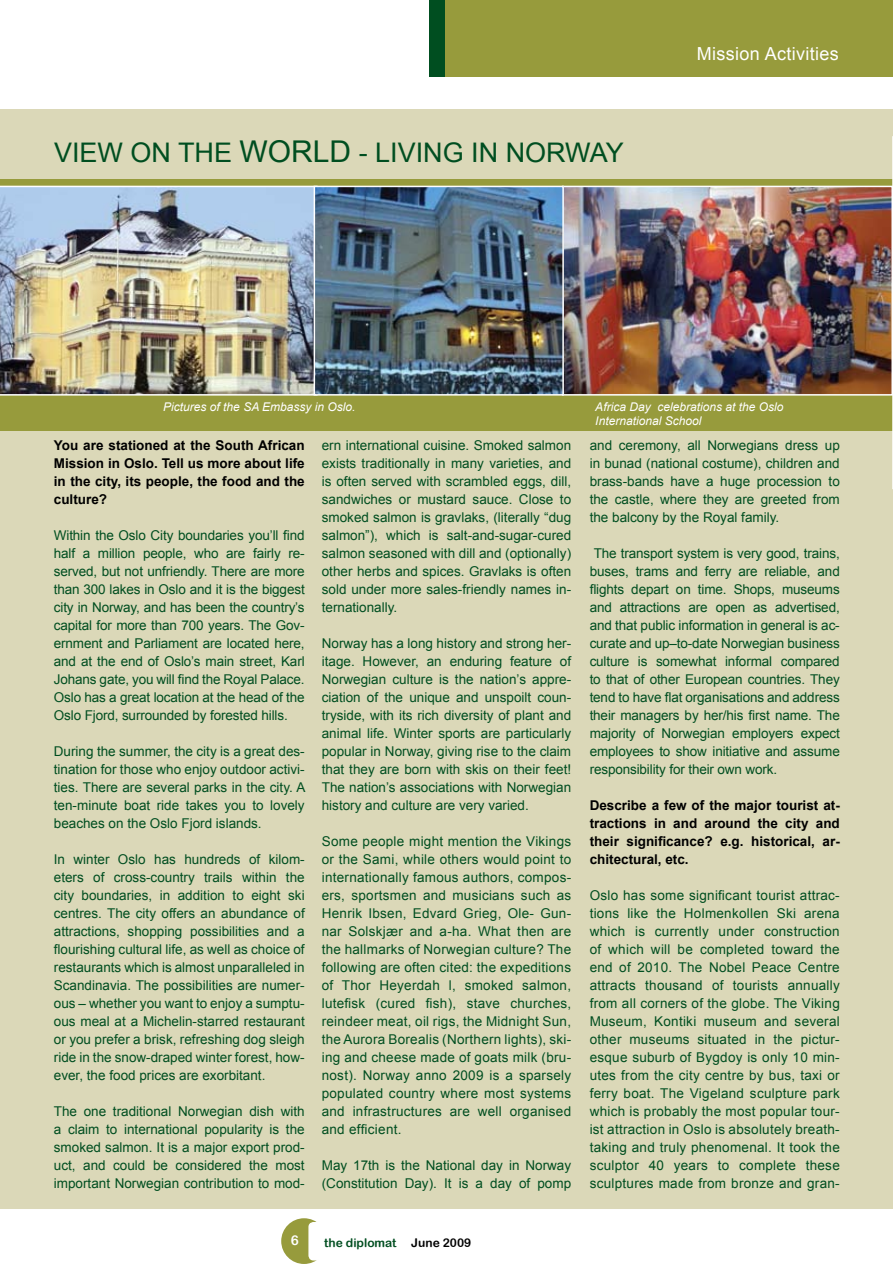
<style>
.page{position:relative;width:893px;height:1276px;background:#fff}
.page>*{position:absolute;margin:0;border:0;box-sizing:border-box;transform-origin:0 0}
.t1{font:27px "Arial";color:#004e20}
.t2{font:700 18px "Arial";color:#fff}
.t3{font:18px "Arial";letter-spacing:.02em;color:#fff}
.t4{font:13.5px/18px "Arial";color:#004e20;text-align:justify}
.t5{font:700 13.5px/18px "Arial";color:#000;text-align:justify}
.t6{font:13.5px "Arial Rounded MT Bold";color:#fff}
.t7{font:italic 12px/14.4px "Arial";color:#fff}
.t8{font:12px "Arial Rounded MT Bold";color:#004e20}
.t9{font:12px "Arial Rounded MT Bold";color:#000}
.s1{font-size:30px}
</style>
<div class="page">
<div style="left:281px;top:1218px;width:46px;height:46px;background:#979b3c;border-radius:50%"></div>
<div style="left:309px;top:1222px;width:304px;height:37px;background:#fff;border-radius:4px"></div>
<div style="left:308px;top:1222px;width:306px;height:38px;border:2px solid #fff;border-radius:4px"></div>
<div style="left:0;top:109px;width:893px;height:1099px;background:#dbd8b8"></div>
<div style="left:0;top:179px;width:893px;height:252px;background:#979b3c"></div>
<div style="left:429px;top:0;width:410px;height:77px;background:#004e20"></div>
<div style="left:445px;top:0;width:448px;height:77px;background:#979b3c"></div>
<img style="left:0;top:186px;width:314px;height:209px">
<img style="left:317px;top:189px;width:573px;height:203px">
<div style="left:562px;top:186px;width:331px;height:209px;border:2px solid #fff"></div>
<div style="left:314px;top:186px;width:250px;height:209px;border:2px solid #fff"></div>
<svg style="left:892px;top:136px;width:1px;height:353px"></svg>
<h2 class="t3" style="left:697px;top:42px;width:144px">Mission Activities</h2>
<h2 class="t2" style="left:645px;top:42px;width:186px">Internat onal Relation</h2>
<h1 class="t1" style="left:54px;top:135px;width:571px">VIEW ON THE <span class="s1">WORLD</span> - LIVING IN NORWAY</h1>
<p class="t7" style="left:163px;top:399px;width:194px">Pictures of the SA Embassy in Oslo.</p>
<p class="t7" style="left:595px;top:399px;width:190px">Africa Day celebrations at the Oslo<br>International School</p>
<p class="t5" style="left:54px;top:437px;width:252px">You are stationed at the South African Mission in Oslo. Tell us more about life in the city, its people, the food and the culture?</p>
<p class="t4" style="left:54px;top:526px;width:252px">Within the Oslo City boundaries you’ll find half a million people, who are fairly re&shy;served, but not unfriendly. There are more than 300 lakes in Oslo and it is the biggest city in Norway, and has been the country’s capital for more than 700 years. The Gov&shy;ernment and Parliament are located here, and at the end of Oslo’s main street, Karl Johans gate, you will find the Royal Palace.<br>Oslo has a great location at the head of the Oslo Fjord, surrounded by forested hills.</p>
<p class="t4" style="left:54px;top:742px;width:253px">During the summer, the city is a great des&shy;tination for those who enjoy outdoor activi&shy;ties. There are several parks in the city. A ten-minute boat ride takes you to lovely beaches on the Oslo Fjord islands.</p>
<p class="t4" style="left:54px;top:850px;width:252px">In winter Oslo has hundreds of kilom&shy;eters of cross-country trails within the city boundaries, in addition to eight ski centres. The city offers an abundance of attractions, shopping possibilities and a flourishing cultural life, as well as choice of restaurants which is almost unparalleled in Scandinavia. The possibilities are numer&shy;ous – whether you want to enjoy a sumptu&shy;ous meal at a Michelin-starred restaurant or you prefer a brisk, refreshing dog sleigh ride in the snow-draped winter forest, how&shy;ever, the food prices are exorbitant.</p>
<p class="t4" style="left:54px;top:1102px;width:252px">The one traditional Norwegian dish with a claim to international popularity is the smoked salmon. It is a major export prod&shy;uct, and could be considered the most important Norwegian contribution to mod-</p>
<p class="t4" style="left:322px;top:436px;width:251px">ern international cuisine. Smoked salmon exists traditionally in many varieties, and is often served with scrambled eggs, dill, sandwiches or mustard sauce. Close to smoked salmon is gravlaks, (literally “dug salmon”), which is salt-and-sugar-cured salmon seasoned with dill and (optionally) other herbs and spices. Gravlaks is often sold under more sales-friendly names in&shy;ternationally.</p>
<p class="t4" style="left:322px;top:634px;width:251px">Norway has a long history and strong her&shy;itage. However, an enduring feature of Norwegian culture is the nation’s appre&shy;ciation of the unique and unspoilt coun&shy;tryside, with its rich diversity of plant and animal life. Winter sports are particularly popular in Norway, giving rise to the claim that they are born with skis on their feet!<br>The nation’s associations with Norwegian history and culture are very varied.</p>
<p class="t4" style="left:322px;top:832px;width:251px">Some people might mention the Vikings or the Sami, while others would point to internationally famous authors, compos&shy;ers, sportsmen and musicians such as Henrik Ibsen, Edvard Grieg, Ole- Gun&shy;nar Solskjær and a-ha. What then are the hallmarks of Norwegian culture? The following are often cited: the expeditions of Thor Heyerdah l, smoked salmon, lutefisk (cured fish), stave churches, reindeer meat, oil rigs, the Midnight Sun, the Aurora Borealis (Northern lights), ski&shy;ing and cheese made of goats milk (bru&shy;nost). Norway anno 2009 is a sparsely populated country where most systems and infrastructures are well organised and efficient.</p>
<p class="t4" style="left:322px;top:1156px;width:251px">May 17th is the National day in Norway (Constitution Day). It is a day of pomp</p>
<p class="t6" style="left:291px;top:1232px;width:10px">6</p>
<p class="t8" style="left:324px;top:1235px;width:74px">the diplomat</p>
<p class="t9" style="left:411px;top:1235px;width:62px">June 2009</p>
<p class="t4" style="left:590px;top:436px;width:252px">and ceremony, all Norwegians dress up in bunad (national costume), children and brass-bands have a huge procession to the castle, where they are greeted from the balcony by the Royal family.</p>
<p class="t4" style="left:590px;top:544px;width:252px;text-indent:4px">The transport system is very good, trains, buses, trams and ferry are reliable, and flights depart on time. Shops, museums and attractions are open as advertised, and that public information in general is ac&shy;curate and up–to-date Norwegian business culture is somewhat informal compared to that of other European countries. They tend to have flat organisations and address their managers by her/his first name. The majority of Norwegian employers expect employees to show initiative and assume responsibility for their own work.</p>
<p class="t5" style="left:590px;top:796px;width:252px">Describe a few of the major tourist at&shy;tractions in and around the city and their significance? e.g. historical, ar&shy;chitectural, etc.</p>
<p class="t4" style="left:590px;top:886px;width:252px">Oslo has some significant tourist attrac&shy;tions like the Holmenkollen Ski arena which is currently under construction of which will be completed toward the end of 2010. The Nobel Peace Centre attracts thousand of tourists annually from all corners of the globe. The Viking Museum, Kontiki museum and several other museums situated in the pictur&shy;esque suburb of Bygdoy is only 10 min&shy;utes from the city centre by bus, taxi or ferry boat. The Vigeland sculpture park which is probably the most popular tour&shy;ist attraction in Oslo is absolutely breath&shy;taking and truly phenomenal. It took the sculptor 40 years to complete these sculptures made from bronze and gran-</p>
</div>
